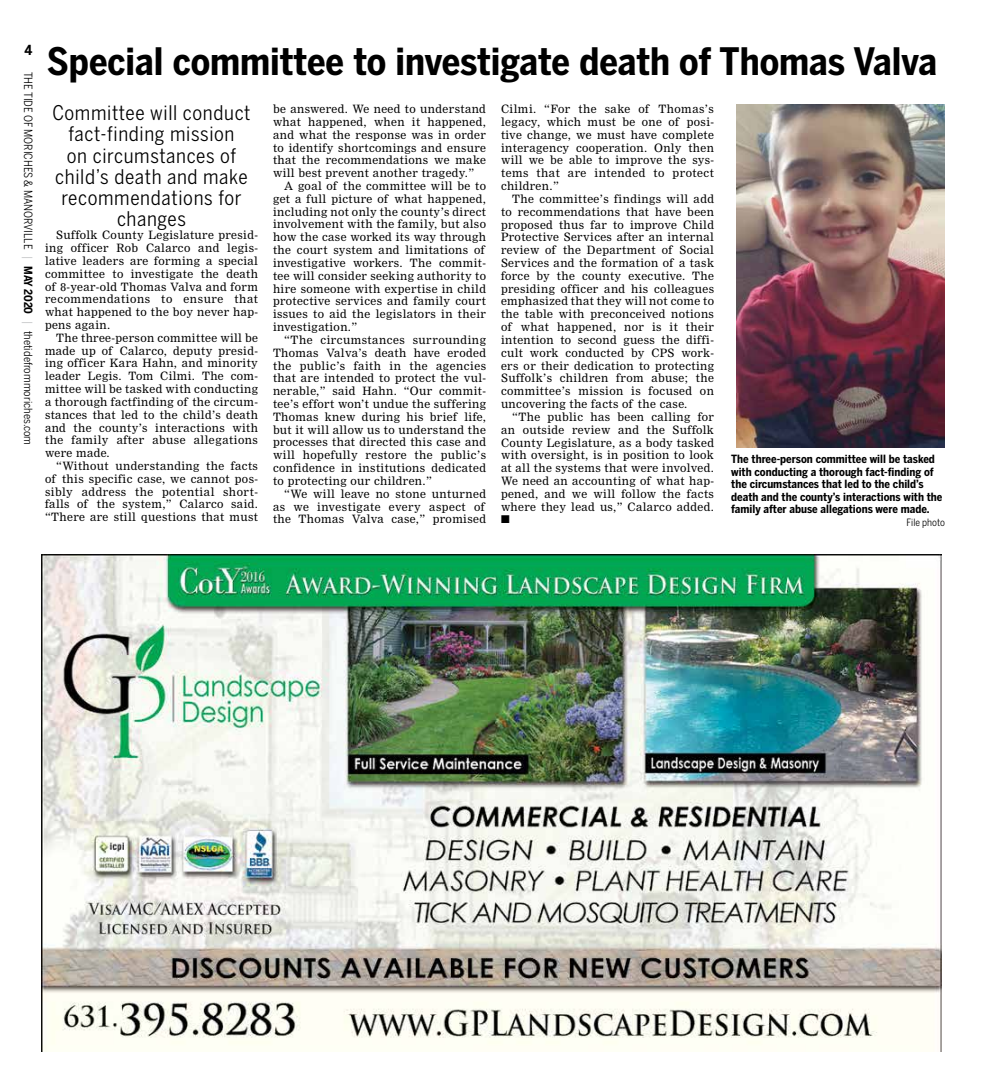
<style>
.page{position:relative;width:990px;height:1092px;background:#fff}
.page>*{position:absolute;margin:0;border:0;box-sizing:border-box;transform-origin:0 0}
.t1{font:700 37.5px "Benton Sans Condensed";color:#000}
.t2{font:20px/21.2px "Benton Sans Condensed";letter-spacing:.03em;color:#000;text-align:center}
.t3{font:700 13.75px "Benton Sans Condensed";color:#000}
.t4{font:11.25px/12.9px "Nimrod MT Std";letter-spacing:.03em;color:#000;text-align:justify}
.t5{font:700 11.25px/12.5px "Benton Sans Condensed";color:#000}
.t6{font:11.25px "Benton Sans Condensed";color:#000}
.t7{font:11.25px "Zapf Dingbats ITC";color:#000}
.t8{font:10px "Benton Sans Condensed";color:#000}
.s1{color:#bcbec0}
.s2{font-weight:700}
</style>
<div class="page">
<img style="left:41px;top:554px;width:900px;height:497px">
<img style="left:737px;top:104px;width:208px;height:343px">
<p class="t3" style="left:25px;top:42px;width:9px">4</p>
<h1 class="t1" style="left:47px;top:37px;width:892px">Special committee to investigate death of Thomas Valva</h1>
<h2 class="t2" style="left:52px;top:102px;width:200px">Committee will conduct fact-finding mission<br>on circumstances of child’s death and make recommendations for changes</h2>
<p class="t4" style="left:45px;top:228px;width:215px;text-indent:11px">Suffolk County Legislature presid&shy;ing officer Rob Calarco and legis&shy;lative leaders are forming a special committee to investigate the death of 8-year-old Thomas Valva and form recommendations to ensure that what happened to the boy never hap&shy;pens again.</p>
<p class="t4" style="left:45px;top:330px;width:215px;text-indent:11px">The three-person committee will be made up of Calarco, deputy presid&shy;ing officer Kara Hahn, and minority leader Legis. Tom Cilmi. The com&shy;mittee will be tasked with conducting a thorough factfinding of the circum&shy;stances that led to the child’s death and the county’s interactions with the family after abuse allegations were made.</p>
<p class="t4" style="left:45px;top:459px;width:215px;text-indent:11px">“Without understanding the facts of this specific case, we cannot pos&shy;sibly address the potential short&shy;falls of the system,” Calarco said. “There are still questions that must</p>
<p class="t6" style="left:35px;top:72px;width:375px;rotate:90deg">THE TIDE OF MORICHES &amp; MANORVILLE <span class="s1">|</span> <span class="s2">MAY 2020</span> <span class="s1">|</span> thetidefrommoriches.com</p>
<p class="t4" style="left:273px;top:102px;width:215px">be answered. We need to understand what happened, when it happened, and what the response was in order to identify shortcomings and ensure that the recommendations we make will best prevent another tragedy.”</p>
<p class="t4" style="left:273px;top:179px;width:215px;text-align:left;text-indent:11px">A goal of the committee will be to get a full picture of what happened, including not only the county’s direct involvement with the family, but also how the case worked its way through the court system and limitations of investigative workers. The commit&shy;tee will consider seeking authority to hire someone with expertise in child protective services and family court issues to aid the legislators in their investigation.”</p>
<p class="t4" style="left:273px;top:332px;width:215px;text-indent:11px">“The circumstances surrounding Thomas Valva’s death have eroded the public’s faith in the agencies that are intended to protect the vul&shy;nerable,” said Hahn. “Our commit&shy;tee’s effort won’t undue the suffering Thomas knew during his brief life, but it will allow us to understand the processes that directed this case and will hopefully restore the public’s confidence in institutions dedicated to protecting our children.”</p>
<p class="t4" style="left:273px;top:486px;width:215px;text-indent:11px">“We will leave no stone unturned as we investigate every aspect of the Thomas Valva case,” promised</p>
<p class="t4" style="left:501px;top:102px;width:215px">Cilmi. “For the sake of Thomas’s legacy, which must be one of posi&shy;tive change, we must have complete interagency cooperation. Only then will we be able to improve the sys&shy;tems that are intended to protect children.”</p>
<p class="t4" style="left:501px;top:192px;width:215px;text-indent:11px">The committee’s findings will add to recommendations that have been proposed thus far to improve Child Protective Services after an internal review of the Department of Social Services and the formation of a task force by the county executive. The presiding officer and his colleagues emphasized that they will not come to the table with preconceived notions of what happened, nor is it their intention to second guess the diffi&shy;cult work conducted by CPS work&shy;ers or their dedication to protecting Suffolk’s children from abuse; the committee’s mission is focused on uncovering the facts of the case.</p>
<p class="t4" style="left:501px;top:409px;width:215px;text-indent:11px">“The public has been calling for an outside review and the Suffolk County Legislature, as a body tasked with oversight, is in position to look at all the systems that were involved.<br>We need an accounting of what hap&shy;pened, and we will follow the facts where they lead us,” Calarco added.</p>
<p class="t7" style="left:501px;top:514px;width:10px">■</p>
<p class="t5" style="left:731px;top:453px;width:213px">The three-person committee will be tasked with conducting a thorough fact-finding of the circumstances that led to the child’s death and the county’s interactions with the family after abuse allegations were made.</p>
<p class="t8" style="left:906px;top:516px;width:40px">File photo</p>
</div>
